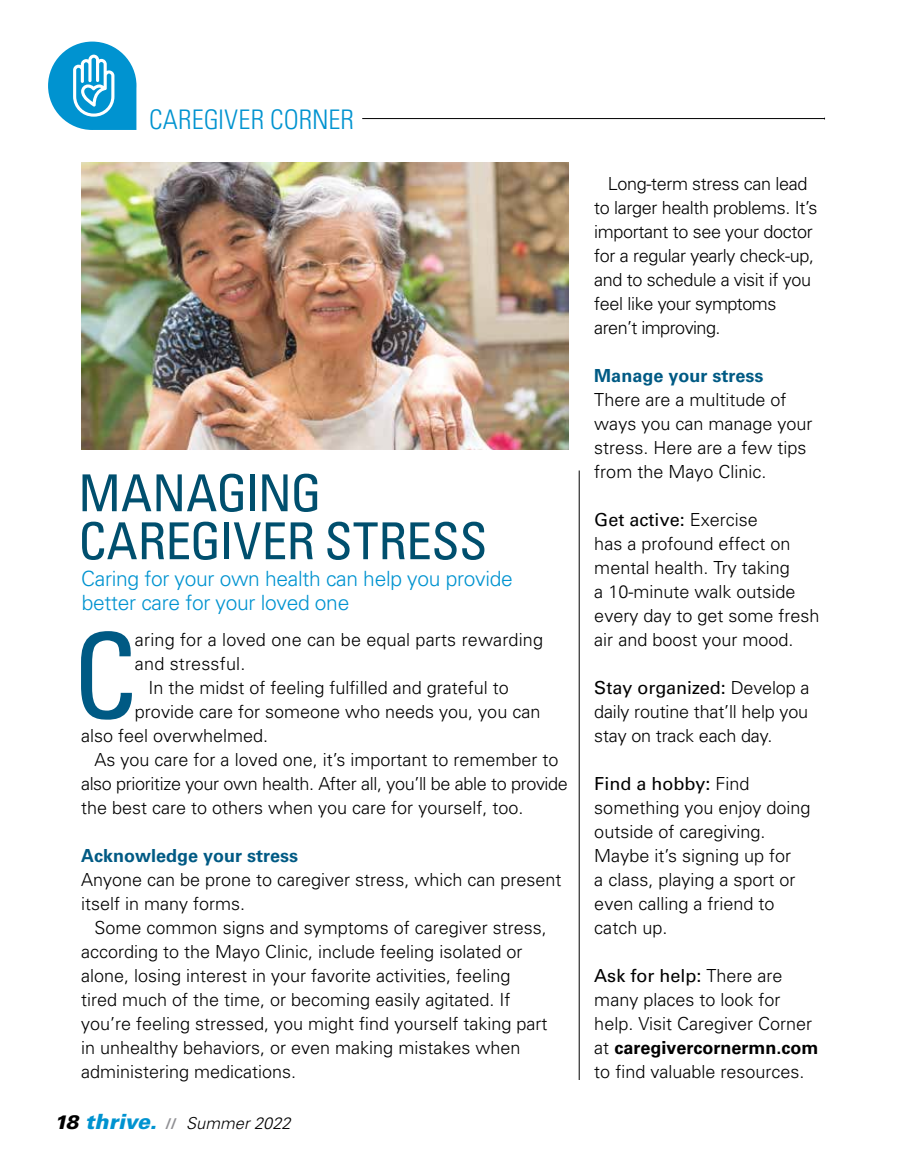
<style>
.page{position:relative;width:905px;height:1161px;background:#fff}
.page>*{position:absolute;margin:0;border:0;box-sizing:border-box;transform-origin:0 0}
.t1{font:condensed 117.75px "Univers";color:#005a84}
.t2{font:condensed 51px/48px "Univers";letter-spacing:-.01em;color:#004f6e}
.t3{font:300 condensed 27px "Univers";letter-spacing:.005em;color:#0093d0}
.t4{font:300 21px/24px "Univers";letter-spacing:-.015em;color:#0093d0}
.t5{font:300 18px/24px "Univers";color:#000}
.t6{font:300 18px/24px "Univers";letter-spacing:-.02em;color:#000}
.t7{font:700 18px "Univers";color:#005a84}
.t8{font:italic 300 16.5px "Univers";color:#000}
.s1{font-weight:900;font-size:19.5px}
.s2{font-weight:900;font-size:21px;color:#0093d0}
.s3{font-weight:700;font-style:normal;font-size:15px;color:#919195}
.s4{font-weight:400}
.s5{font-weight:700}
</style>
<div class="page">
<hr style="left:362px;top:118px;width:462px;height:1px;background:#000">
<svg style="left:48px;top:42px;width:88px;height:88px"></svg>
<hr style="left:579px;top:471px;width:1px;height:609px;background:#000">
<img style="left:81px;top:162px;width:487px;height:288px">
<h3 class="t3" style="left:149px;top:104px;width:207px">CAREGIVER CORNER</h3>
<h2 class="t2" style="left:78px;top:468px;width:410px">MANAGING<br>CAREGIVER STRESS</h2>
<p class="t4" style="left:81px;top:567px;width:433px">Caring for your own health can help you provide better care for your loved one</p>
<h1 class="t1" style="left:72px;top:601px;width:67px">C</h1>
<p class="t5" style="left:135px;top:628px;width:409px">aring for a loved one can be equal parts rewarding</p>
<p class="t5" style="left:135px;top:652px;width:112px">and stressful.</p>
<p class="t5" style="left:148px;top:676px;width:362px">In the midst of feeling fulfilled and grateful to</p>
<p class="t5" style="left:135px;top:700px;width:407px">provide care for someone who needs you, you can</p>
<p class="t5" style="left:81px;top:724px;width:189px">also feel overwhelmed.</p>
<p class="t5" style="left:94px;top:748px;width:465px">As you care for a loved one, it’s important to remember to</p>
<p class="t6" style="left:81px;top:772px;width:488px">also prioritize your own health. After all, you’ll be able to provide</p>
<p class="t5" style="left:81px;top:795px;width:444px">the best care to others when you care for yourself, too.</p>
<p class="t7" style="left:81px;top:845px;width:219px">Acknowledge your stress</p>
<p class="t5" style="left:81px;top:867px;width:482px">Anyone can be prone to caregiver stress, which can present itself in many forms.</p>
<p class="t5" style="left:81px;top:915px;width:468px;text-indent:14px">Some common signs and symptoms of caregiver stress, according to the Mayo Clinic, include feeling isolated or alone, losing interest in your favorite activities, feeling tired much of the time, or becoming easily agitated. If you’re feeling stressed, you might find yourself taking part in unhealthy behaviors, or even making mistakes when administering medications.</p>
<p class="t8" style="left:54px;top:1113px;width:238px"><span class="s1">18</span> <span class="s2">thrive.</span> <span class="s3">//</span> Summer 2022</p>
<p class="t6" style="left:594px;top:171px;width:224px;text-indent:14px">Long-term stress can lead to larger health problems. It’s important to see your doctor for a regular yearly check-up, and to schedule a visit if you feel like your symptoms aren’t improving.</p>
<p class="t7" style="left:594px;top:365px;width:171px">Manage your stress</p>
<p class="t5" style="left:594px;top:387px;width:220px">There are a multitude of ways you can manage your stress. Here are a few tips from the Mayo Clinic.</p>
<p class="t5" style="left:594px;top:507px;width:227px"><span class="s4">Get active:</span> Exercise<br>has a profound effect on mental health. Try taking<br>a 10-minute walk outside every day to get some fresh air and boost your mood.</p>
<p class="t5" style="left:594px;top:675px;width:216px;text-align:justify"><span class="s4">Stay organized:</span> Develop a daily routine that’ll help you stay on track each day.</p>
<p class="t5" style="left:594px;top:771px;width:218px"><span class="s4">Find a hobby:</span> Find something you enjoy doing outside of caregiving.<br>Maybe it’s signing up for<br>a class, playing a sport or even calling a friend to catch up.</p>
<p class="t5" style="left:594px;top:963px;width:226px"><span class="s4">Ask for help:</span> There are many places to look for help. Visit Caregiver Corner at <span class="s5">caregivercornermn.com </span>to find valuable resources.</p>
</div>
